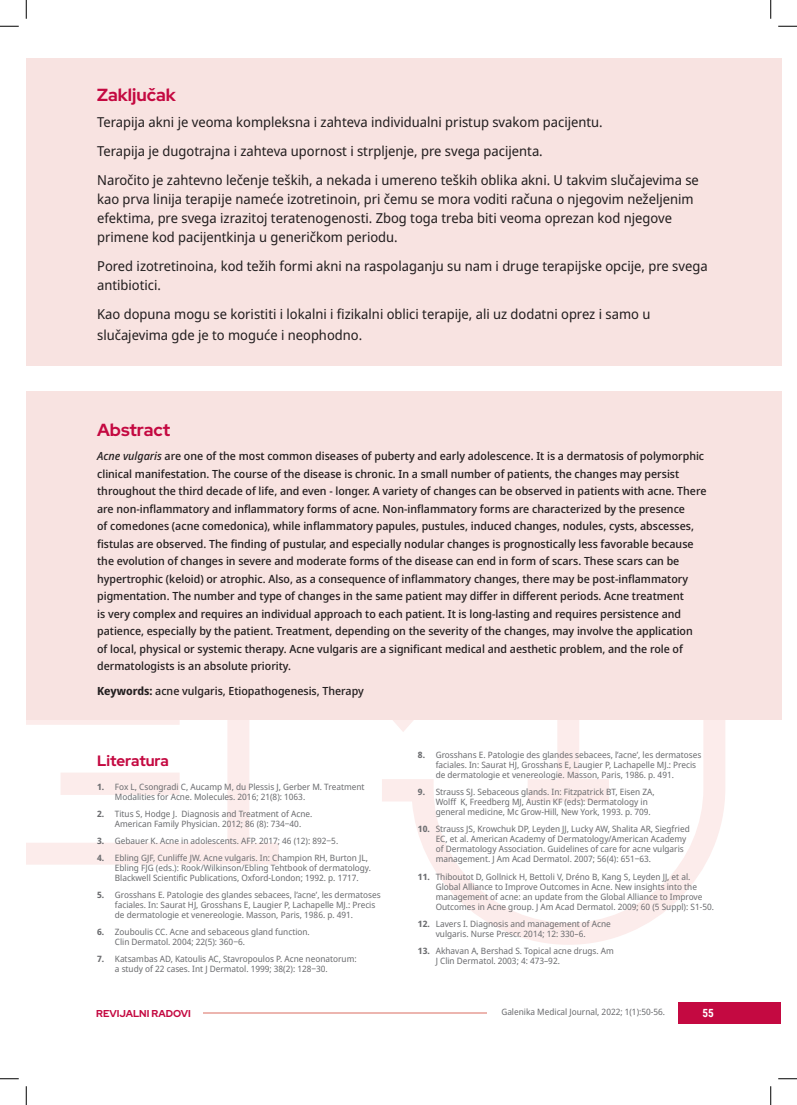
<style>
.page{position:relative;width:797px;height:1105px;background:#fff}
.page>*{position:absolute;margin:0;border:0;box-sizing:border-box;transform-origin:0 0}
.Podnaslov_Full{font:700 17.5px "Red Hat Display";color:#c40941}
.Podnaslov{font:700 15px "Red Hat Display";color:#c40941}
.Paragraf_-_Zaključak{font:13.75px/18.8px "Noto Sans Display";color:#231f20}
.Paragraph_Abstrack_f{font:500 11.25px/17.5px "Noto Sans Display";color:#231f20}
.t1{font:700 11.25px "Roboto Condensed";color:#fff}
.t2{font:700 10px "Red Hat Display";color:#c40941}
.t3{font:8.75px/10px "Noto Sans Display";color:#6c6d70}
.s1{font-style:italic}
.s2{font-weight:700}
</style>
<div class="page">
<svg style="left:26px;top:720px;width:699px;height:225px"></svg>
<hr style="left:203px;top:1012px;width:283px;height:1px;background:#ecb5af">
<div style="left:678px;top:1002px;width:103px;height:22px;background:#c40941"></div>
<div style="left:26px;top:59px;width:755px;height:93px;background:#f8e3e1"></div>
<div style="left:26px;top:118px;width:755px;height:149px;background:#f8e3e1"></div>
<div style="left:26px;top:251px;width:755px;height:115px;background:#f8e3e1"></div>
<div style="left:26px;top:392px;width:755px;height:303px;background:#f8e3e1"></div>
<div style="left:26px;top:626px;width:755px;height:94px;background:#f8e3e1"></div>
<svg style="left:0;top:25px;width:19px;height:2px"></svg>
<svg style="left:778px;top:25px;width:19px;height:2px"></svg>
<svg style="left:0;top:1078px;width:19px;height:1px"></svg>
<svg style="left:778px;top:1078px;width:19px;height:1px"></svg>
<svg style="left:25px;top:0;width:2px;height:19px"></svg>
<svg style="left:25px;top:1086px;width:2px;height:19px"></svg>
<svg style="left:770px;top:0;width:1px;height:19px"></svg>
<svg style="left:770px;top:1086px;width:1px;height:19px"></svg>
<p class="Podnaslov_Full" style="left:97px;top:83px;width:80px">Zaključak</p>
<p class="Paragraf_-_Zaključak" style="left:97px;top:113px;width:507px">Terapija akni je veoma kompleksna i zahteva individualni pristup svakom pacijentu.</p>
<p class="Paragraf_-_Zaključak" style="left:97px;top:142px;width:447px">Terapija je dugotrajna i zahteva upornost i strpljenje, pre svega pacijenta.</p>
<p class="Paragraf_-_Zaključak" style="left:97px;top:171px;width:603px">Naročito je zahtevno lečenje teških, a nekada i umereno teških oblika akni. U takvim slučajevima se kao prva linija terapije nameće izotretinoin, pri čemu se mora voditi računa o njegovim neželjenim efektima, pre svega izrazitoj teratenogenosti. Zbog toga treba biti veoma oprezan kod njegove primene kod pacijentkinja u generičkom periodu.</p>
<p class="Paragraf_-_Zaključak" style="left:97px;top:257px;width:612px">Pored izotretinoina, kod težih formi akni na raspolaganju su nam i druge terapijske opcije, pre svega antibiotici.</p>
<p class="Paragraf_-_Zaključak" style="left:97px;top:304px;width:554px;line-height:21.2px">Kao dopuna mogu se koristiti i lokalni i fizikalni oblici terapije, ali uz dodatni oprez i samo u slučajevima gde je to moguće i neophodno.</p>
<p class="Podnaslov_Full" style="left:97px;top:418px;width:75px">Abstract</p>
<p class="Paragraph_Abstrack_f" style="left:97px;top:448px;width:611px"><span class="s1">Acne vulgaris</span> are one of the most common diseases of puberty and early adolescence. It is a dermatosis of polymorphic clinical manifestation. The course of the disease is chronic. In a small number of patients, the changes may persist throughout the third decade of life, and even - longer. A variety of changes can be observed in patients with acne. There are non-inflammatory and inflammatory forms of acne. Non-inflammatory forms are characterized by the presence<br>of comedones (acne comedonica), while inflammatory papules, pustules, induced changes, nodules, cysts, abscesses, fistulas are observed. The finding of pustular, and especially nodular changes is prognostically less favorable because the evolution of changes in severe and moderate forms of the disease can end in form of scars. These scars can be hypertrophic (keloid) or atrophic. Also, as a consequence of inflammatory changes, there may be post-inflammatory pigmentation. The number and type of changes in the same patient may differ in different periods. Acne treatment<br>is very complex and requires an individual approach to each patient. It is long-lasting and requires persistence and patience, especially by the patient. Treatment, depending on the severity of the changes, may involve the application<br>of local, physical or systemic therapy. Acne vulgaris are a significant medical and aesthetic problem, and the role of dermatologists is an absolute priority.</p>
<p class="Paragraph_Abstrack_f" style="left:97px;top:682px;width:268px"><span class="s2">Keywords:</span> acne vulgaris, Etiopathogenesis, Therapy</p>
<p class="Podnaslov" style="left:97px;top:751px;width:73px">Literatura</p>
<p class="t3" style="left:115px;top:782px;width:251px;text-indent:-18px"><span class="s2">1.</span> Fox L, Csongradi C, Aucamp M, du Plessis J, Gerber M. Treatment<br>Modalities for Acne. Molecules. 2016; 21(8): 1063.</p>
<p class="t3" style="left:115px;top:809px;width:199px;text-indent:-18px"><span class="s2">2.</span> Titus S, Hodge J. Diagnosis and Treatment of Acne.<br>American Family Physician. 2012; 86 (8): 734‒40.</p>
<p class="t3" style="left:97px;top:836px;width:242px"><span class="s2">3.</span> Gebauer K. Acne in adolescents. AFP. 2017; 46 (12): 892‒5.</p>
<p class="t3" style="left:115px;top:853px;width:258px;text-indent:-18px"><span class="s2">4.</span> Ebling GJF, Cunliffe JW. Acne vulgaris. In: Champion RH, Burton JL,<br>Ebling FJG (eds.): Rook/Wilkinson/Ebling Tehtbook of dermatology.<br>Blackwell Scientific Publications, Oxford-London; 1992. p. 1717.</p>
<p class="t3" style="left:115px;top:890px;width:267px;text-indent:-18px"><span class="s2">5.</span> Grosshans E. Patologie des glandes sebacees, l’acne’, les dermatoses faciales. In: Saurat HJ, Grosshans E, Laugier P, Lachapelle MJ.: Precis de dermatologie et venereologie. Masson, Paris, 1986. p. 491.</p>
<p class="t3" style="left:115px;top:927px;width:196px;text-indent:-18px"><span class="s2">6.</span> Zouboulis CC. Acne and sebaceous gland function.<br>Clin Dermatol. 2004; 22(5): 360‒6.</p>
<p class="t3" style="left:115px;top:954px;width:243px;text-indent:-18px"><span class="s2">7.</span> Katsambas AD, Katoulis AC, Stavropoulos P. Acne neonatorum: a study of 22 cases. Int J Dermatol. 1999; 38(2): 128‒30.</p>
<p class="t3" style="left:436px;top:750px;width:267px;text-indent:-18px"><span class="s2">8.</span> Grosshans E. Patologie des glandes sebacees, l’acne’, les dermatoses faciales. In: Saurat HJ, Grosshans E, Laugier P, Lachapelle MJ.: Precis de dermatologie et venereologie. Masson, Paris, 1986. p. 491.</p>
<p class="t3" style="left:436px;top:787px;width:220px;text-indent:-18px"><span class="s2">9.</span> Strauss SJ. Sebaceous glands. In: Fitzpatrick BT, Eisen ZA,<br>Wolff K, Freedberg MJ, Austin KF (eds): Dermatology in general medicine, Mc Grow-Hill, New York, 1993. p. 709.</p>
<p class="t3" style="left:436px;top:824px;width:255px;text-indent:-18px"><span class="s2">10.</span> Strauss JS, Krowchuk DP, Leyden JJ, Lucky AW, Shalita AR, Siegfried EC, et al. American Academy of Dermatology/American Academy of Dermatology Association. Guidelines of care for acne vulgaris management. J Am Acad Dermatol. 2007; 56(4): 651‒63.</p>
<p class="t3" style="left:436px;top:871px;width:280px;text-indent:-18px"><span class="s2">11.</span> Thiboutot D, Gollnick H, Bettoli V, Dréno B, Kang S, Leyden JJ, et al.<br>Global Alliance to Improve Outcomes in Acne. New insights into the management of acne: an update from the Global Alliance to Improve Outcomes in Acne group. J Am Acad Dermatol. 2009; 60 (5 Suppl): S1-50.</p>
<p class="t3" style="left:436px;top:918px;width:177px;text-indent:-18px"><span class="s2">12.</span> Lavers I. Diagnosis and management of Acne vulgaris. Nurse Prescr. 2014; 12: 330–6.</p>
<p class="t3" style="left:436px;top:946px;width:180px;text-indent:-18px"><span class="s2">13.</span> Akhavan A, Bershad S. Topical acne drugs. Am<br>J Clin Dermatol. 2003; 4: 473–92.</p>
<p class="t3" style="left:501px;top:1007px;width:165px">Galenika Medical Journal, 2022; 1(1):50-56.</p>
<p class="t2" style="left:96px;top:1006px;width:96px">REVIJALNI RADOVI</p>
<p class="t1" style="left:702px;top:1005px;width:13px">55</p>
</div>
